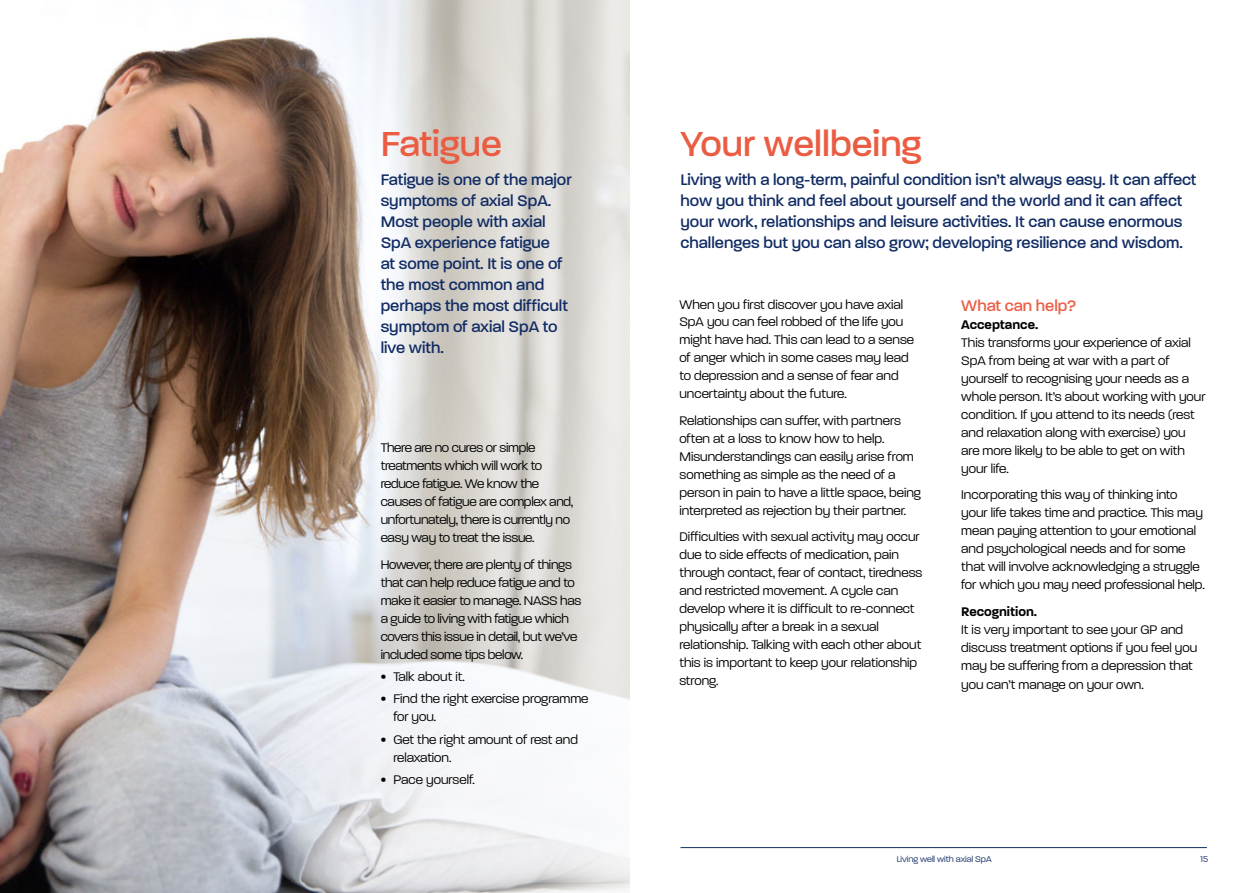
<style>
.page{position:relative;width:1259px;height:893px;background:#fff}
.page>*{position:absolute;margin:0;border:0;box-sizing:border-box;transform-origin:0 0}
.t1{font:500 37.5px "Paralucent";color:#eb5d43}
.t2{font:500 16.5px/21px "Paralucent";color:#112c64}
.t3{font:500 16.5px "Paralucent";color:#eb5d43}
.t4{font:300 13.5px/18px "Paralucent";color:#000}
.t5{font:300 13.5px/18px "Paralucent";letter-spacing:-.02em;color:#000}
.t6{font:600 13.5px "Paralucent";color:#000}
.t7{font:300 9px "Paralucent";color:#112c64}
.s1{font-weight:500}
</style>
<div class="page">
<hr style="left:680px;top:847px;width:526px;height:1px;background:#112c64">
<img style="left:0;top:36px;width:289px;height:857px">
<svg style="left:289px;top:0;width:340px;height:893px"></svg>
<h1 class="t1" style="left:381px;top:121px;width:123px">Fatigue</h1>
<p class="t2" style="left:381px;top:169px;width:192px">Fatigue is one of the major symptoms of axial SpA.<br>Most people with axial<br>SpA experience fatigue<br>at some point. It is one of the most common and perhaps the most difficult symptom of axial SpA to live with.</p>
<p class="t5" style="left:381px;top:439px;width:194px">There are no cures or simple treatments which will work to reduce fatigue. We know the causes of fatigue are complex and, unfortunately, there is currently no easy way to treat the issue.</p>
<p class="t5" style="left:381px;top:555px;width:202px">However, there are plenty of things that can help reduce fatigue and to make it easier to manage. NASS has a guide to living with fatigue which covers this issue in detail, but we’ve included some tips below.</p>
<p class="t4" style="left:381px;top:668px;width:86px"><span class="s1">•</span> Talk about it.</p>
<p class="t4" style="left:393px;top:690px;width:197px;text-indent:-13px"><span class="s1">•</span> Find the right exercise programme for you.</p>
<p class="t4" style="left:393px;top:730px;width:186px;text-indent:-13px"><span class="s1">•</span> Get the right amount of rest and relaxation.</p>
<p class="t4" style="left:381px;top:770px;width:96px"><span class="s1">•</span> Pace yourself.</p>
<h1 class="t1" style="left:680px;top:121px;width:243px">Your wellbeing</h1>
<p class="t2" style="left:680px;top:169px;width:517px">Living with a long-term, painful condition isn’t always easy. It can affect how you think and feel about yourself and the world and it can affect your work, relationships and leisure activities. It can cause enormous challenges but you can also grow; developing resilience and wisdom.</p>
<p class="t4" style="left:679px;top:295px;width:236px">When you first discover you have axial SpA you can feel robbed of the life you might have had. This can lead to a sense of anger which in some cases may lead to depression and a sense of fear and uncertainty about the future.</p>
<p class="t4" style="left:679px;top:412px;width:243px">Relationships can suffer, with partners often at a loss to know how to help.<br>Misunderstandings can easily arise from something as simple as the need of a person in pain to have a little space, being interpreted as rejection by their partner.</p>
<p class="t4" style="left:679px;top:528px;width:244px">Difficulties with sexual activity may occur due to side effects of medication, pain through contact, fear of contact, tiredness and restricted movement. A cycle can develop where it is difficult to re-connect physically after a break in a sexual relationship. Talking with each other about this is important to keep your relationship strong.</p>
<p class="t3" style="left:961px;top:296px;width:117px">What can help?</p>
<p class="t6" style="left:961px;top:316px;width:79px">Acceptance.</p>
<p class="t4" style="left:961px;top:333px;width:246px">This transforms your experience of axial SpA from being at war with a part of yourself to recognising your needs as a whole person. It’s about working with your condition. If you attend to its needs (rest and relaxation along with exercise) you are more likely to be able to get on with your life.</p>
<p class="t4" style="left:961px;top:486px;width:245px">Incorporating this way of thinking into your life takes time and practice. This may mean paying attention to your emotional and psychological needs and for some that will involve acknowledging a struggle for which you may need professional help.</p>
<p class="t6" style="left:961px;top:603px;width:77px">Recognition.</p>
<p class="t4" style="left:961px;top:620px;width:237px">It is very important to see your GP and discuss treatment options if you feel you may be suffering from a depression that</p>
<p class="t4" style="left:961px;top:676px;width:184px">you can’t manage on your own.</p>
<p class="t7" style="left:897px;top:854px;width:96px">Living well with axial SpA</p>
<p class="t7" style="left:1200px;top:854px;width:9px">15</p>
</div>
